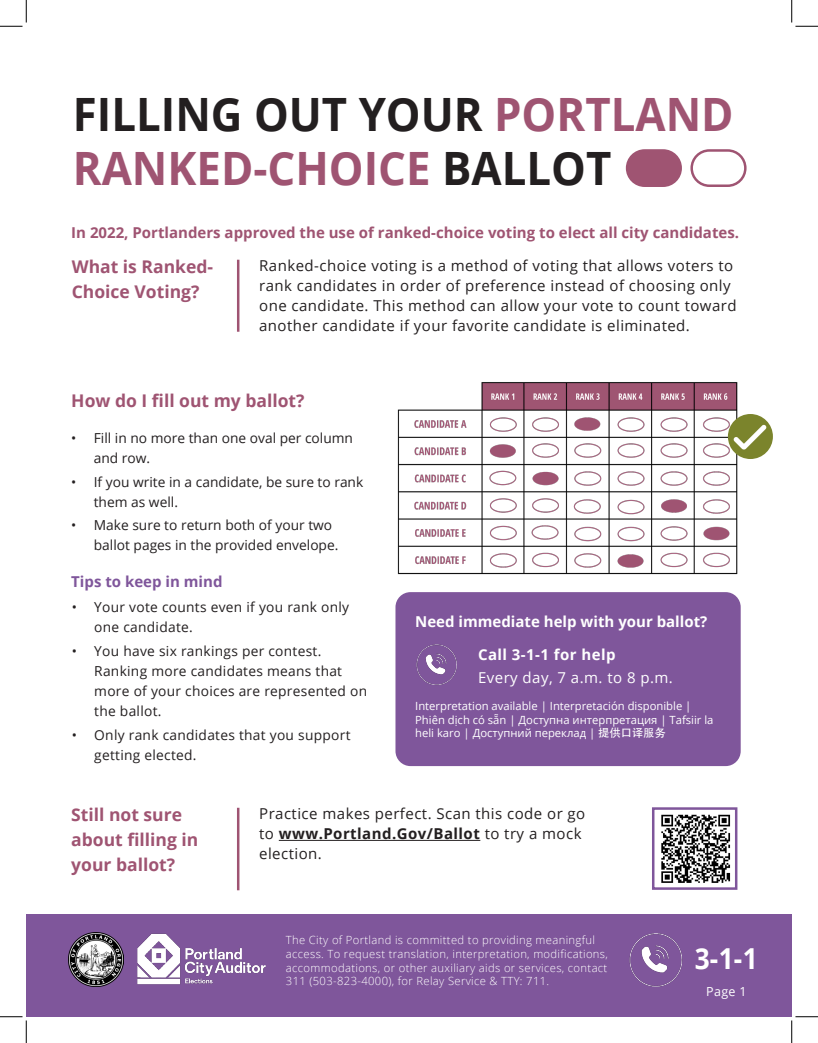
<style>
.page{position:relative;width:818px;height:1043px;background:#fff}
.page>*{position:absolute;margin:0;border:0;box-sizing:border-box;transform-origin:0 0}
.t1{font:700 46px/53.8px "Open Sans";color:#9f5472;scale:.95 1}
.Body_White{font:700 28.88px "Open Sans";color:#fff;scale:.91 1}
.t2{font:700 17.5px/25px "Open Sans";color:#9f5472}
.t3{font:15px/20px "Open Sans";letter-spacing:.03em;color:#231f20}
.t4{font:700 15px "Open Sans";color:#9f5472}
.t5{font:700 15px "Open Sans";color:#fff}
.t6{font:15px "Open Sans";letter-spacing:.03em;color:#fff}
.t7{font:700 15px "Open Sans";color:#7f569b}
.t8{font:700 15px "Open Sans";letter-spacing:.03em;color:#fff}
.t9{font:13.75px/20px "Open Sans";letter-spacing:.02em;color:#231f20}
.t10{font:13.75px/20px "Open Sans";color:#231f20}
.t11{font:12.5px "Open Sans";color:#fff}
.Body_White-2{font:300 11.25px/13.8px "Open Sans";letter-spacing:.03em;color:#fff}
.t12{font:11.25px/13.5px "Open Sans";color:#fff}
.s1{color:#231f20}
.s2{font-family:"Adobe Heiti Std"}
.s3{font-weight:700}
</style>
<div class="page">
<hr style="left:237px;top:260px;width:2px;height:72px;background:#9f5472">
<img style="left:661px;top:814px;width:70px;height:69px">
<div style="left:652px;top:807px;width:85px;height:82px;border:2px solid #7f569b"></div>
<div style="left:627px;top:150px;width:53px;height:36px;background:#9f5472;border-radius:18px"></div>
<div style="left:625px;top:149px;width:57px;height:38px;border:2px solid #9f5472;border-radius:18px"></div>
<div style="left:690px;top:149px;width:56px;height:38px;border:2px solid #9f5472;border-radius:18px"></div>
<hr style="left:237px;top:807px;width:2px;height:83px;background:#9f5472">
<img style="left:397px;top:382px;width:348px;height:193px">
<img style="left:727px;top:414px;width:45px;height:45px;border-radius:22px">
<div style="left:395px;top:592px;width:345px;height:174px;background:#7f569b;border-radius:15px"></div>
<img style="left:416px;top:644px;width:41px;height:41px">
<hr style="left:279px;top:840px;width:201px;height:1px;background:#231f20">
<div style="left:26px;top:914px;width:765px;height:102px;background:#7f569b"></div>
<img style="left:69px;top:932px;width:54px;height:54px">
<img style="left:137px;top:933px;width:129px;height:52px">
<img style="left:629px;top:933px;width:54px;height:53px">
<svg style="left:0;top:0;width:27px;height:27px"></svg>
<svg style="left:0;top:1016px;width:27px;height:26px"></svg>
<svg style="left:791px;top:0;width:27px;height:27px"></svg>
<svg style="left:791px;top:1016px;width:27px;height:26px"></svg>
<p class="t1" style="left:73px;top:87px;width:697px"><span class="s1">FILLING OUT YOUR</span> PORTLAND<br>RANKED-CHOICE <span class="s1">BALLOT</span></p>
<p class="t4" style="left:71px;top:222px;width:669px">In 2022, Portlanders approved the use of ranked-choice voting to elect all city candidates.</p>
<p class="t3" style="left:259px;top:255px;width:479px">Ranked-choice voting is a method of voting that allows voters to rank candidates in order of preference instead of choosing only one candidate. This method can allow your vote to count toward another candidate if your favorite candidate is eliminated.</p>
<p class="t2" style="left:72px;top:254px;width:143px">What is Ranked-<br>Choice Voting?</p>
<p class="t2" style="left:71px;top:388px;width:235px">How do I fill out my ballot?</p>
<p class="t10" style="left:94px;top:427px;width:261px;text-indent:-22px">• Fill in no more than one oval per column and row.</p>
<p class="t10" style="left:94px;top:471px;width:271px;text-indent:-22px">• If you write in a candidate, be sure to rank them as well.</p>
<p class="t10" style="left:94px;top:515px;width:246px;text-indent:-22px">• Make sure to return both of your two ballot pages in the provided envelope.</p>
<p class="t7" style="left:71px;top:571px;width:153px">Tips to keep in mind</p>
<p class="t9" style="left:94px;top:596px;width:256px;text-indent:-22px">• Your vote counts even if you rank only one candidate.</p>
<p class="t9" style="left:94px;top:640px;width:274px;text-indent:-22px">• You have six rankings per contest.<br>Ranking more candidates means that more of your choices are represented on the ballot.</p>
<p class="t9" style="left:94px;top:724px;width:258px;text-indent:-22px">• Only rank candidates that you support getting elected.</p>
<p class="t5" style="left:415px;top:610px;width:294px">Need immediate help with your ballot?</p>
<p class="t8" style="left:478px;top:644px;width:139px">Call 3-1-1 for help</p>
<p class="t6" style="left:478px;top:667px;width:196px">Every day, 7 a.m. to 8 p.m.</p>
<p class="t12" style="left:415px;top:699px;width:300px">Interpretation available | Interpretación disponible |<br>Phiên dịch có sẵn | Доступна интерпретация | Tafsiir la heli karo | Доступний переклад | <span class="s2">提供口译服务</span></p>
<p class="t2" style="left:71px;top:801px;width:129px">Still not sure about filling in your ballot?</p>
<p class="t3" style="left:259px;top:803px;width:327px">Practice makes perfect. Scan this code or go to <span class="s3">www.Portland.Gov/Ballot</span> to try a mock election.</p>
<p class="Body_White-2" style="left:286px;top:932px;width:323px">The City of Portland is committed to providing meaningful access. To request translation, interpretation, modifications, accommodations, or other auxiliary aids or services, contact 311 (503-823-4000), for Relay Service &amp; TTY: 711.</p>
<p class="Body_White" style="left:694px;top:938px;width:71px">3-1-1</p>
<p class="t11" style="left:706px;top:982px;width:42px">Page 1</p>
</div>
